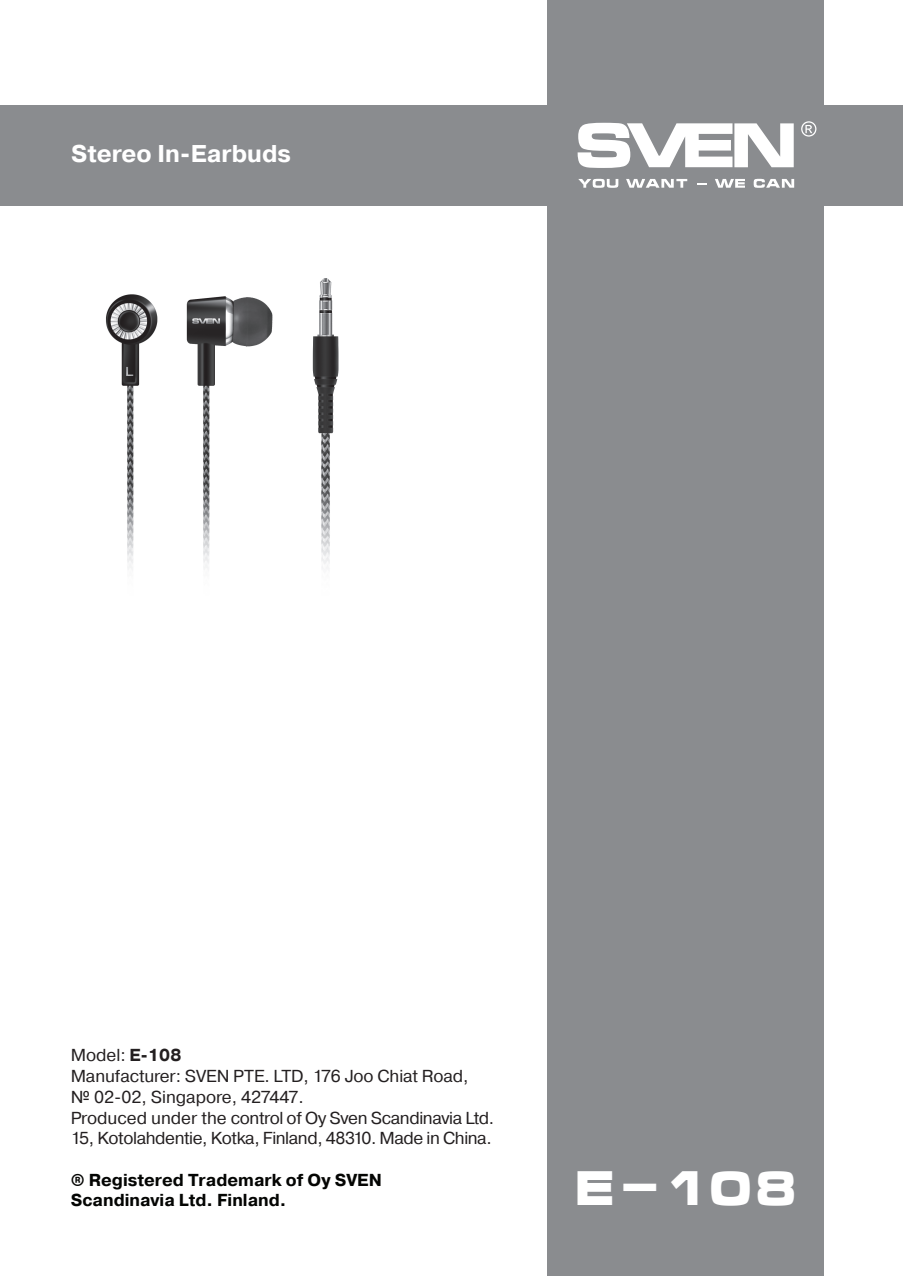
<style>
.page{position:relative;width:903px;height:1276px;background:#fff}
.page>*{position:absolute;margin:0;border:0;box-sizing:border-box;transform-origin:0 0}
.t1{font:700 47.1px "Micra";color:#fff;scale:.95 1}
.t2{font:700 24.3px "Pragmatica";color:#fff}
.t3{font:17.4px/20.7px "Pragmatica";letter-spacing:-.025em;color:#231f20}
.t4{font:700 17.4px/20.7px "Pragmatica";color:#040503}
.s1{font-weight:700}
</style>
<div class="page">
<div style="left:547px;top:0;width:277px;height:1276px;background:#8a8c8f"></div>
<div style="left:0;top:105px;width:903px;height:100px;background:#8a8c8f"></div>
<svg style="left:578px;top:123px;width:216px;height:45px"></svg>
<svg style="left:801px;top:121px;width:15px;height:16px"></svg>
<svg style="left:578px;top:179px;width:40px;height:9px"></svg>
<svg style="left:626px;top:179px;width:61px;height:9px"></svg>
<svg style="left:697px;top:183px;width:9px;height:2px"></svg>
<svg style="left:715px;top:179px;width:30px;height:9px"></svg>
<svg style="left:754px;top:179px;width:40px;height:9px"></svg>
<img style="left:106px;top:278px;width:233px;height:291px">
<h2 class="t2" style="left:71px;top:138px;width:221px">Stereo In-Earbuds</h2>
<p class="t3" style="left:71px;top:1045px;width:425px">Мodel: <span class="s1">E-108<br></span>Manufacturer: SVEN PTE. LTD, 176 Joo Chiat Road,<br>№ 02-02, Singapore, 427447.<br>Produced under the control of Oy Sven Scandinavia Ltd.<br>15, Kotolahdentie, Kotka, Finland, 48310. Made in China.</p>
<p class="t4" style="left:71px;top:1169px;width:313px">® Registered Trademark of Oy SVEN<br>Scandinavia Ltd. Finland.</p>
<h1 class="t1" style="left:574px;top:1164px;width:238px">E-108</h1>
</div>
